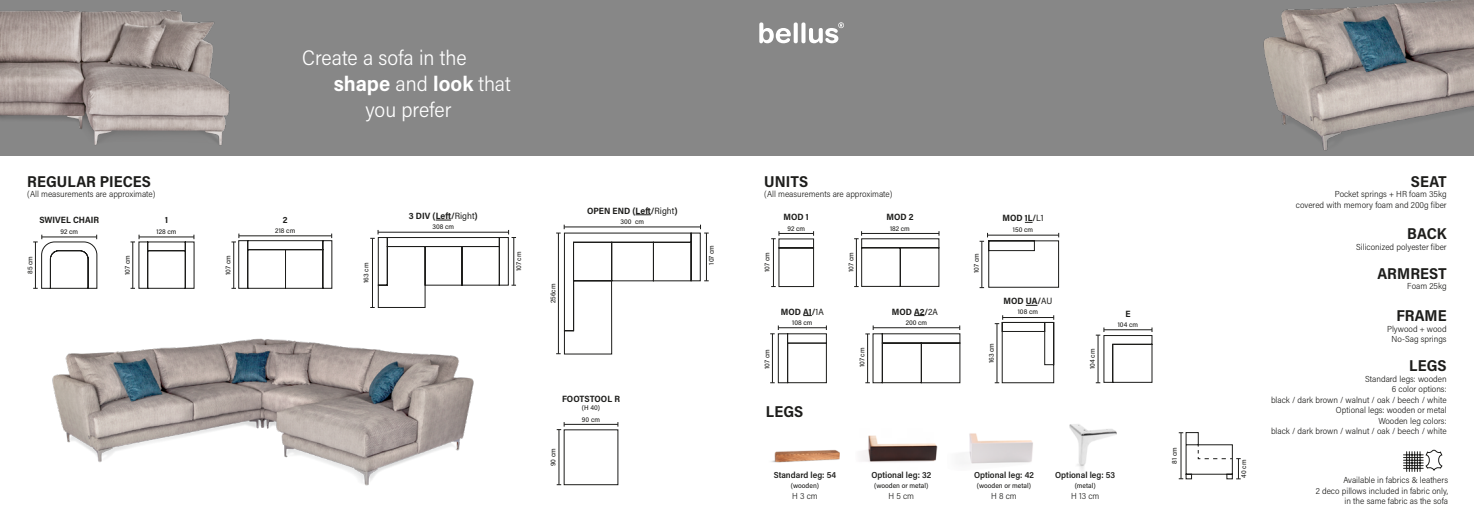
<style>
.page{position:relative;width:1474px;height:521px;background:#fff}
.page>*{position:absolute;margin:0;border:0;box-sizing:border-box;transform-origin:0 0}
.t1{font:300 21px "Acumin Pro Semi Cond";color:#fff}
.t2{font:700 21px "Acumin Pro Semi Cond";color:#fff}
.t3{font:700 15.75px "Acumin Pro Semi Cond";letter-spacing:.005em;color:#1d1d1b}
.t4{font:700 9.1px "Acumin Pro Semi Cond";color:#1d1d1b}
.t5{font:300 8.75px/10.5px "Acumin Pro Semi Cond";color:#1d1d1b;text-align:right}
.t6{font:600 8.75px "Acumin Pro Semi Cond";color:#1d1d1b}
.t7{font:500 7px "Acumin Pro Semi Cond";color:#1d1d1b}
.t8{font:500 6.91px/11.3px "Acumin Pro Semi Cond";color:#1d1d1b}
.s1{font-weight:300}
.s2{font-weight:400}
</style>
<div class="page">
<svg style="left:1403px;top:449px;width:39px;height:22px"></svg>
<div style="left:0;top:0;width:744px;height:155px;background:#878787"></div>
<div style="left:732px;top:0;width:741px;height:155px;background:#878787"></div>
<img style="left:0;top:10px;width:230px;height:135px">
<img style="left:52px;top:338px;width:422px;height:148px">
<svg style="left:793px;top:22px;width:4px;height:21px"></svg>
<svg style="left:759px;top:22px;width:31px;height:21px"></svg>
<svg style="left:801px;top:22px;width:4px;height:21px"></svg>
<svg style="left:809px;top:22px;width:35px;height:21px"></svg>
<img style="left:1263px;top:0;width:210px;height:151px">
<img style="left:771px;top:450px;width:69px;height:13px">
<img style="left:861px;top:435px;width:77px;height:27px">
<img style="left:960px;top:433px;width:73px;height:31px">
<img style="left:1069px;top:424px;width:48px;height:46px">
<svg style="left:436px;top:220px;width:15px;height:1px"></svg>
<svg style="left:370px;top:230px;width:146px;height:78px"></svg>
<svg style="left:635px;top:214px;width:16px;height:1px"></svg>
<svg style="left:556px;top:225px;width:152px;height:130px"></svg>
<svg style="left:231px;top:234px;width:102px;height:55px"></svg>
<svg style="left:33px;top:235px;width:65px;height:54px"></svg>
<svg style="left:854px;top:231px;width:85px;height:56px"></svg>
<svg style="left:770px;top:325px;width:57px;height:59px"></svg>
<svg style="left:865px;top:325px;width:95px;height:59px"></svg>
<svg style="left:771px;top:231px;width:43px;height:56px"></svg>
<svg style="left:1095px;top:327px;width:57px;height:56px"></svg>
<svg style="left:1025px;top:305px;width:12px;height:1px"></svg>
<svg style="left:994px;top:315px;width:60px;height:69px"></svg>
<svg style="left:979px;top:233px;width:80px;height:55px"></svg>
<svg style="left:1178px;top:432px;width:62px;height:48px"></svg>
<svg style="left:130px;top:235px;width:65px;height:54px"></svg>
<hr style="left:564px;top:424px;width:54px;height:1px;background:#1d1d1b">
<hr style="left:558px;top:430px;width:1px;height:55px;background:#1d1d1b">
<h1 class="t1" style="left:302px;top:43px;width:166px">Create a sofa in the</h1>
<h1 class="t2" style="left:334px;top:69px;width:178px">shape <span class="s1">and</span> look <span class="s1">that</span></h1>
<h1 class="t1" style="left:365px;top:96px;width:88px">you prefer</h1>
<h2 class="t3" style="left:27px;top:170px;width:125px">REGULAR PIECES</h2>
<p class="t5" style="left:27px;top:188px;width:130px">(All measurements are approximate)</p>
<h2 class="t3" style="left:764px;top:170px;width:46px">UNITS</h2>
<p class="t5" style="left:764px;top:188px;width:130px">(All measurements are approximate)</p>
<p class="t4" style="left:39px;top:213px;width:61px">SWIVEL CHAIR</p>
<p class="t8" style="left:60px;top:225px;width:19px">92 cm</p>
<p class="t4" style="left:165px;top:213px;width:4px">1</p>
<p class="t8" style="left:156px;top:225px;width:21px">128 cm</p>
<p class="t4" style="left:283px;top:213px;width:6px">2</p>
<p class="t8" style="left:275px;top:224px;width:22px">218 cm</p>
<p class="t4" style="left:409px;top:209px;width:70px">3 DIV (Left/<span class="s2">Right</span>)</p>
<p class="t8" style="left:432px;top:221px;width:23px">308 cm</p>
<p class="t4" style="left:587px;top:204px;width:92px">OPEN END (Left/<span class="s2">Right</span>)</p>
<p class="t8" style="left:620px;top:215px;width:25px">300 cm</p>
<p class="t4" style="left:783px;top:211px;width:27px">MOD 1</p>
<p class="t8" style="left:787px;top:223px;width:19px">92 cm</p>
<p class="t4" style="left:886px;top:211px;width:29px">MOD 2</p>
<p class="t8" style="left:890px;top:223px;width:21px">182 cm</p>
<p class="t4" style="left:1002px;top:212px;width:43px">MOD 1L/<span class="s2">L1</span></p>
<p class="t8" style="left:1012px;top:224px;width:22px">150 cm</p>
<p class="t8" style="left:121px;top:275px;width:21px;rotate:-90deg">107 cm</p>
<p class="t8" style="left:24px;top:274px;width:19px;rotate:-90deg">85 cm</p>
<p class="t8" style="left:222px;top:275px;width:21px;rotate:-90deg">107 cm</p>
<p class="t8" style="left:360px;top:283px;width:22px;rotate:-90deg">163 cm</p>
<p class="t8" style="left:513px;top:271px;width:21px;rotate:-90deg">107 cm</p>
<p class="t8" style="left:547px;top:303px;width:21px;rotate:-90deg">256cm</p>
<p class="t8" style="left:705px;top:265px;width:21px;rotate:-90deg">107 cm</p>
<p class="t8" style="left:761px;top:272px;width:21px;rotate:-90deg">107 cm</p>
<p class="t4" style="left:781px;top:305px;width:44px">MOD A1/<span class="s2">1A</span></p>
<p class="t8" style="left:792px;top:316px;width:22px">108 cm</p>
<p class="t8" style="left:845px;top:272px;width:21px;rotate:-90deg">107 cm</p>
<p class="t4" style="left:891px;top:305px;width:48px">MOD A2/<span class="s2">2A</span></p>
<p class="t8" style="left:905px;top:316px;width:23px">200 cm</p>
<p class="t8" style="left:970px;top:273px;width:21px;rotate:-90deg">107 cm</p>
<p class="t4" style="left:1003px;top:295px;width:50px">MOD UA/<span class="s2">AU</span></p>
<p class="t8" style="left:1017px;top:306px;width:22px">108 cm</p>
<p class="t4" style="left:1125px;top:307px;width:7px">E</p>
<p class="t8" style="left:1117px;top:318px;width:22px">104 cm</p>
<p class="t8" style="left:761px;top:369px;width:21px;rotate:-90deg">107 cm</p>
<p class="t8" style="left:856px;top:367px;width:21px;rotate:-90deg">107 cm</p>
<p class="t8" style="left:985px;top:363px;width:22px;rotate:-90deg">163 cm</p>
<p class="t8" style="left:1086px;top:369px;width:22px;rotate:-90deg">104 cm</p>
<p class="t4" style="left:562px;top:392px;width:59px">FOOTSTOOL R</p>
<p class="t8" style="left:582px;top:402px;width:20px">(H 40)<br>90 cm</p>
<h2 class="t3" style="left:766px;top:400px;width:39px">LEGS</h2>
<h2 class="t3" style="left:1410px;top:170px;width:37px">SEAT</h2>
<p class="t5" style="left:1295px;top:188px;width:152px">Pocket springs + HR foam 35kg<br>covered with memory foam and 200g fiber</p>
<h2 class="t3" style="left:1407px;top:222px;width:41px">BACK</h2>
<p class="t5" style="left:1356px;top:241px;width:92px">Siliconized polyester fiber</p>
<h2 class="t3" style="left:1377px;top:262px;width:71px">ARMREST</h2>
<p class="t5" style="left:1407px;top:281px;width:41px">Foam 25kg</p>
<h2 class="t3" style="left:1396px;top:304px;width:52px">FRAME</h2>
<p class="t5" style="left:1386px;top:323px;width:61px;text-align:center">Plywood + wood<br>No-Sag springs</p>
<h2 class="t3" style="left:1409px;top:355px;width:39px">LEGS</h2>
<p class="t5" style="left:1270px;top:373px;width:177px">Standard legs: wooden<br>6 color options:<br>black / dark brown / walnut / oak / beech / white<br>Optional legs: wooden or metal<br>Wooden leg colors:<br>black / dark brown / walnut / oak / beech / white</p>
<p class="t8" style="left:547px;top:466px;width:20px;rotate:-90deg">90 cm</p>
<p class="t6" style="left:773px;top:469px;width:64px">Standard leg: 54</p>
<p class="t7" style="left:791px;top:481px;width:30px">(wooden)</p>
<p class="t5" style="left:792px;top:490px;width:27px">H 3 cm</p>
<p class="t6" style="left:871px;top:469px;width:61px">Optional leg: 32</p>
<p class="t7" style="left:874px;top:481px;width:56px">(wooden or metal)</p>
<p class="t5" style="left:888px;top:490px;width:27px">H 5 cm</p>
<p class="t6" style="left:974px;top:469px;width:61px">Optional leg: 42</p>
<p class="t7" style="left:976px;top:481px;width:56px">(wooden or metal)</p>
<p class="t5" style="left:991px;top:490px;width:27px">H 8 cm</p>
<p class="t6" style="left:1055px;top:469px;width:61px">Optional leg: 53</p>
<p class="t7" style="left:1074px;top:481px;width:23px">(metal)</p>
<p class="t5" style="left:1071px;top:490px;width:30px">H 13 cm</p>
<p class="t8" style="left:1168px;top:464px;width:18px;rotate:-90deg">81 cm</p>
<p class="t8" style="left:1237px;top:478px;width:20px;rotate:-90deg">40 cm</p>
<p class="t5" style="left:1315px;top:474px;width:134px">Available in fabrics &amp; leathers<br>2 deco pillows included in fabric only, in the same fabric as the sofa</p>
</div>
